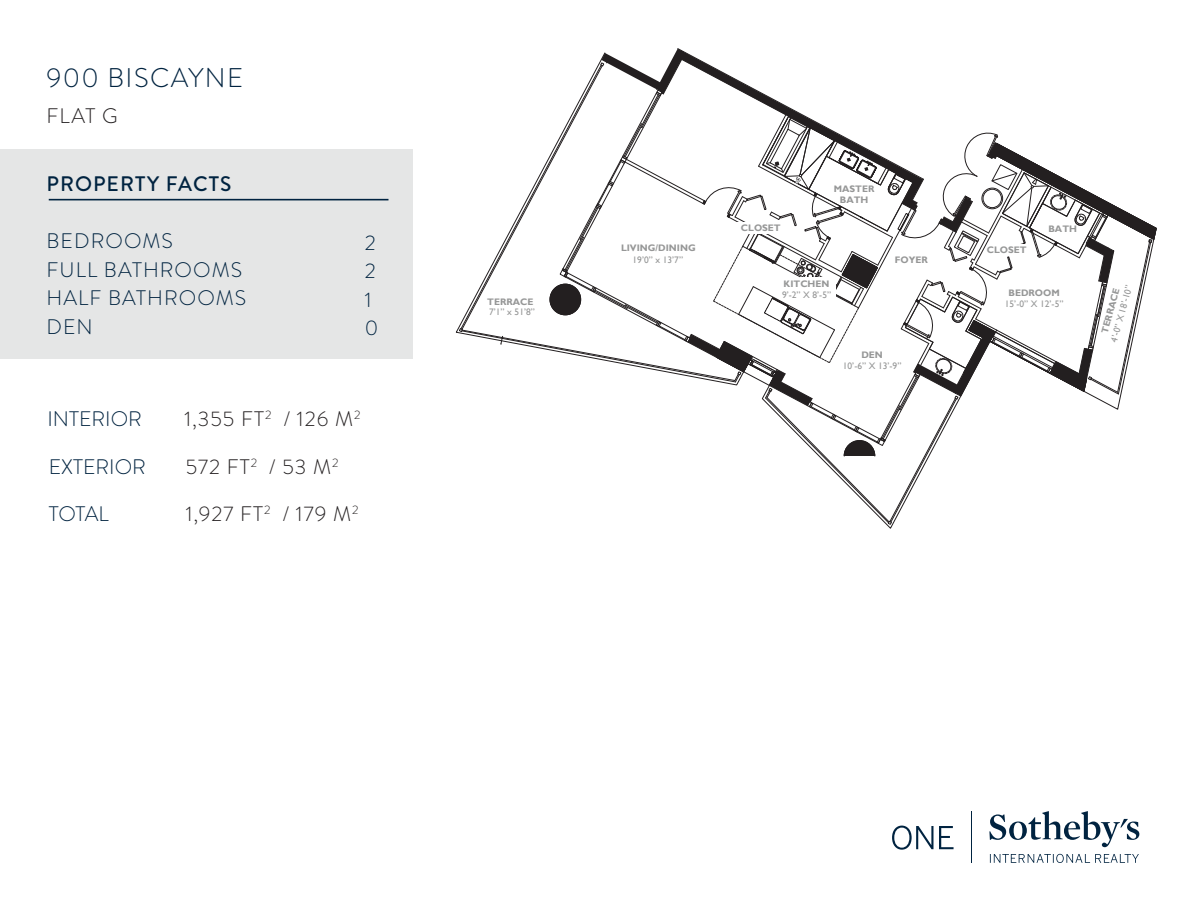
<style>
.page{position:relative;width:1188px;height:918px;background:#fff}
.page>*{position:absolute;margin:0;border:0;box-sizing:border-box;transform-origin:0 0}
.t1{font:300 27px "Brandon Grotesque";letter-spacing:.05em;color:#002340}
.t2{font:300 21px/28.5px "Brandon Grotesque";letter-spacing:.05em;color:#002340}
.t3{font:300 21px "Brandon Grotesque";letter-spacing:.05em;color:#231f20}
.t4{font:300 21px "Brandon Grotesque";color:#002340}
.t5{font:500 21px "Brandon Grotesque";letter-spacing:.05em;color:#002340}
.t6{font:700 9.45px/11.4px "Gill Sans";color:#969797;text-align:center}
.t7{font:9.45px "Gill Sans";color:#969797}
</style>
<div class="page">
<svg style="left:892px;top:826px;width:41px;height:24px"></svg>
<svg style="left:939px;top:826px;width:15px;height:23px"></svg>
<hr style="left:971px;top:811px;width:1px;height:52px;background:#002340">
<svg style="left:989px;top:811px;width:150px;height:36px"></svg>
<svg style="left:990px;top:854px;width:149px;height:9px"></svg>
<div style="left:0;top:150px;width:412px;height:209px;background:#e5e6e6"></div>
<hr style="left:49px;top:199px;width:339px;height:1px;background:#002340">
<svg style="left:459px;top:48px;width:698px;height:477px"></svg>
<div style="left:1011px;top:245px;width:16px;height:10px;background:#fff"></div>
<h1 class="t1" style="left:46px;top:60px;width:198px">900 BISCAYNE</h1>
<h2 class="t3" style="left:46px;top:102px;width:73px">FLAT G</h2>
<h2 class="t5" style="left:46px;top:170px;width:186px">PROPERTY FACTS</h2>
<h2 class="t2" style="left:46px;top:227px;width:201px">BEDROOMS<br>FULL BATHROOMS<br>HALF BATHROOMS<br>DEN</h2>
<h2 class="t2" style="left:365px;top:228px;width:15px">2<br>2<br>1<br>0</h2>
<h2 class="t4" style="left:47px;top:404px;width:96px">INTERIOR</h2>
<h2 class="t3" style="left:184px;top:404px;width:178px">1,355 FT<sup>2</sup> / 126 M<sup>2</sup></h2>
<h2 class="t4" style="left:49px;top:453px;width:99px">EXTERIOR</h2>
<h2 class="t3" style="left:186px;top:452px;width:154px">572 FT<sup>2</sup> / 53 M<sup>2</sup></h2>
<h2 class="t2" style="left:49px;top:500px;width:61px">TOTAL</h2>
<h2 class="t3" style="left:186px;top:499px;width:174px">1,927 FT<sup>2</sup> / 179 M<sup>2</sup></h2>
<p class="t6" style="left:487px;top:296px;width:48px">TERRACE</p>
<p class="t7" style="left:489px;top:306px;width:47px">7’1” x 51’8”</p>
<p class="t6" style="left:621px;top:242px;width:76px">LIVING/DINING</p>
<p class="t7" style="left:633px;top:254px;width:52px">19’0” x 13’7”</p>
<p class="t6" style="left:741px;top:222px;width:41px">CLOSET</p>
<p class="t6" style="left:834px;top:184px;width:42px">MASTER<br>BATH</p>
<p class="t6" style="left:784px;top:279px;width:47px">KITCHEN</p>
<p class="t7" style="left:782px;top:290px;width:51px">9’-2” X 8’-5”</p>
<p class="t6" style="left:895px;top:255px;width:35px">FOYER</p>
<p class="t6" style="left:861px;top:349px;width:23px">DEN</p>
<p class="t7" style="left:843px;top:360px;width:60px">10’-6” X 13’-9”</p>
<p class="t6" style="left:987px;top:244px;width:41px">CLOSET</p>
<p class="t6" style="left:1048px;top:224px;width:30px">BATH</p>
<p class="t6" style="left:1008px;top:288px;width:53px">BEDROOM</p>
<p class="t7" style="left:1005px;top:299px;width:60px">15’-0” X 12’-5”</p>
<p class="t7" style="left:1109px;top:341px;width:60px;rotate:-75deg">4’-0” X 18’-10”</p>
<p class="t6" style="left:1099px;top:332px;width:48px;rotate:-75deg">TERRACE</p>
</div>
